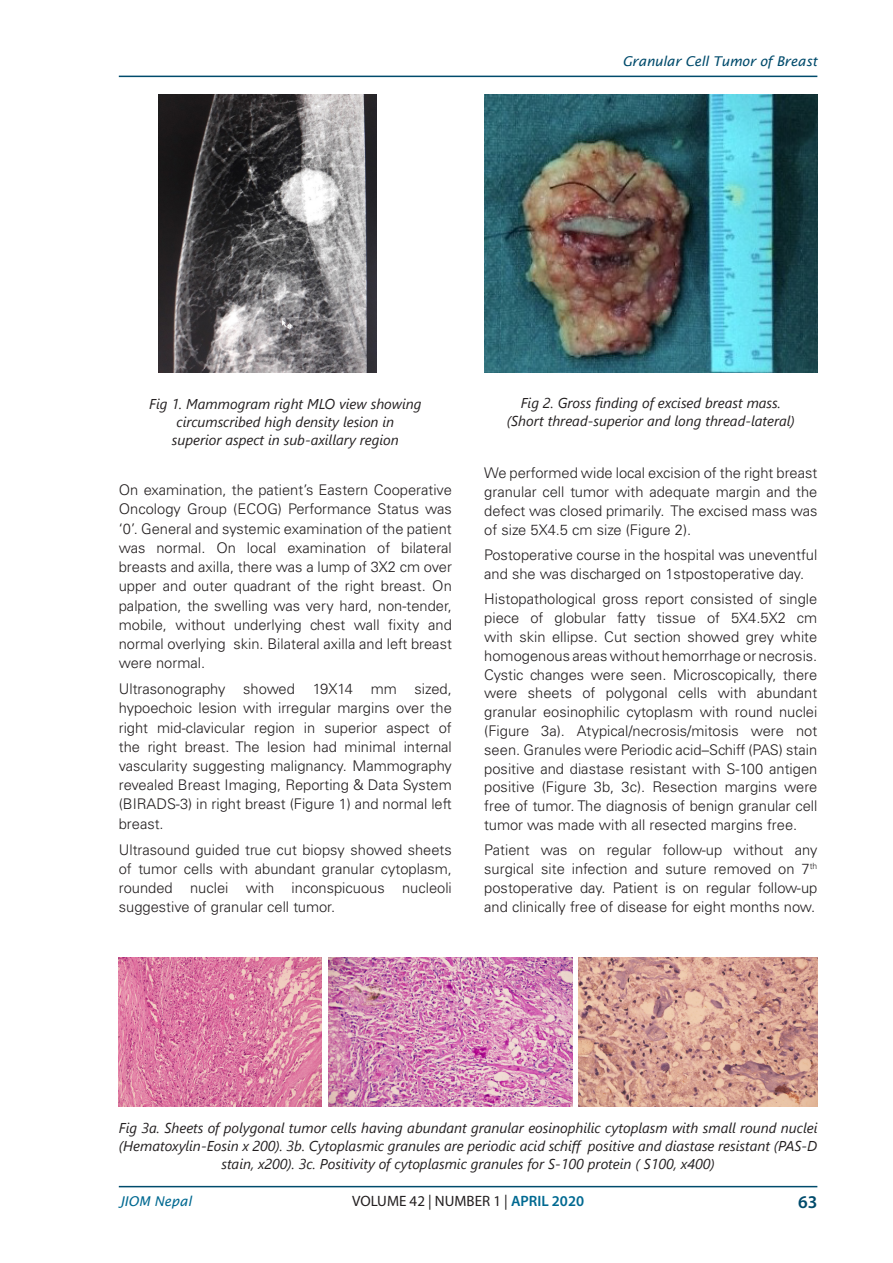
<style>
.page{position:relative;width:893px;height:1263px;background:#fff}
.page>*{position:absolute;margin:0;border:0;box-sizing:border-box;transform-origin:0 0}
.t1{font:600 18px "Myriad Pro";color:#004b6c}
.t2{font:15px "Myriad Pro";color:#231f20}
.t3{font:300 14.7px/19.2px "Univers LT Std";color:#231f20;text-align:justify}
.t4{font:italic 14.25px/18px "Segoe UI";color:#231f20;text-align:center}
.t5{font:italic 13.5px "Lucida Sans";letter-spacing:-.01em;color:#004b6c}
.t6{font:italic 13.5px "Lucida Sans";color:#006991}
.s1{font-weight:600;color:#006991}
</style>
<div class="page">
<hr style="left:119px;top:1186px;width:698px;height:1px;background:#004b6c">
<hr style="left:119px;top:76px;width:698px;height:1px;background:#004b6c">
<img style="left:158px;top:95px;width:219px;height:277px">
<img style="left:484px;top:95px;width:333px;height:277px">
<img style="left:119px;top:957px;width:203px;height:149px">
<img style="left:328px;top:957px;width:244px;height:149px">
<img style="left:579px;top:957px;width:238px;height:149px">
<p class="t5" style="left:623px;top:53px;width:196px">Granular Cell Tumor of Breast</p>
<p class="t4" style="left:149px;top:393px;width:274px">Fig 1. Mammogram right MLO view showing circumscribed high density lesion in<br>superior aspect in sub-axillary region</p>
<p class="t4" style="left:521px;top:392px;width:262px">Fig 2. Gross finding of excised breast mass.</p>
<p class="t4" style="left:507px;top:410px;width:289px">(Short thread-superior and long thread-lateral)</p>
<p class="t3" style="left:119px;top:480px;width:335px">On examination, the patient’s Eastern Cooperative Oncology Group (ECOG) Performance Status was ‘0’. General and systemic examination of the patient was normal. On local examination of bilateral breasts and axilla, there was a lump of 3X2 cm over upper and outer quadrant of the right breast. On palpation, the swelling was very hard, non-tender, mobile, without underlying chest wall fixity and normal overlying skin. Bilateral axilla and left breast were normal.</p>
<p class="t3" style="left:119px;top:679px;width:335px">Ultrasonography showed 19X14 mm sized, hypoechoic lesion with irregular margins over the right mid-clavicular region in superior aspect of the right breast. The lesion had minimal internal vascularity suggesting malignancy. Mammography revealed Breast Imaging, Reporting &amp; Data System (BIRADS-3) in right breast (Figure 1) and normal left breast.</p>
<p class="t3" style="left:119px;top:840px;width:335px">Ultrasound guided true cut biopsy showed sheets of tumor cells with abundant granular cytoplasm, rounded nuclei with inconspicuous nucleoli suggestive of granular cell tumor.</p>
<p class="t3" style="left:484px;top:464px;width:335px;line-height:18.8px">We performed wide local excision of the right breast granular cell tumor with adequate margin and the defect was closed primarily. The excised mass was of size 5X4.5 cm size (Figure 2).</p>
<p class="t3" style="left:484px;top:545px;width:335px;line-height:18.8px">Postoperative course in the hospital was uneventful and she was discharged on 1stpostoperative day.</p>
<p class="t3" style="left:484px;top:590px;width:335px;line-height:18.8px">Histopathological gross report consisted of single piece of globular fatty tissue of 5X4.5X2 cm with skin ellipse. Cut section showed grey white homogenous areas without hemorrhage or necrosis.<br>Cystic changes were seen. Microscopically, there were sheets of polygonal cells with abundant granular eosinophilic cytoplasm with round nuclei (Figure 3a). Atypical/necrosis/mitosis were not seen. Granules were Periodic acid–Schiff (PAS) stain positive and diastase resistant with S-100 antigen positive (Figure 3b, 3c). Resection margins were free of tumor. The diagnosis of benign granular cell tumor was made with all resected margins free.</p>
<p class="t3" style="left:484px;top:841px;width:335px;line-height:18.8px">Patient was on regular follow-up without any surgical site infection and suture removed on 7<sup>th </sup>postoperative day. Patient is on regular follow-up and clinically free of disease for eight months now.</p>
<p class="t4" style="left:119px;top:1117px;width:700px">Fig 3a. Sheets of polygonal tumor cells having abundant granular eosinophilic cytoplasm with small round nuclei (Hematoxylin-Eosin x 200). 3b. Cytoplasmic granules are periodic acid schiff positive and diastase resistant (PAS-D stain, x200). 3c. Positivity of cytoplasmic granules for S-100 protein ( S100, x400)</p>
<p class="t6" style="left:119px;top:1193px;width:74px">JIOM Nepal</p>
<p class="t2" style="left:352px;top:1192px;width:234px">VOLUME 42 | NUMBER 1 | <span class="s1">APRIL 2020</span></p>
<p class="t1" style="left:798px;top:1190px;width:21px">63</p>
</div>
